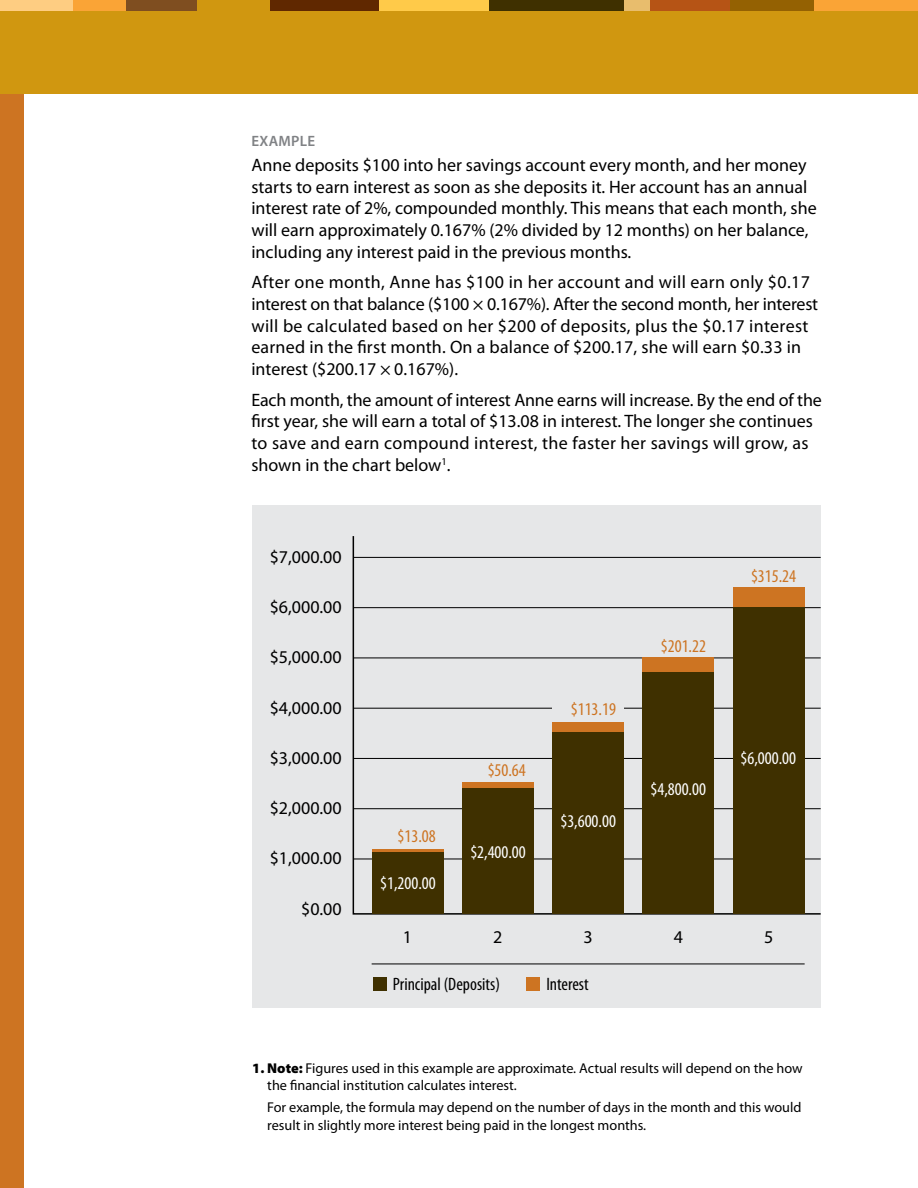
<style>
.page{position:relative;width:918px;height:1188px;background:#fff}
.page>*{position:absolute;margin:0;border:0;box-sizing:border-box;transform-origin:0 0}
.t1{font:18px/21.8px "Myriad Pro";color:#000}
.t2{font:condensed 18px "Myriad Pro";color:#fff}
.t3{font:condensed 18px "Myriad Pro";color:#cd7422}
.t4{font:condensed 18px "Myriad Pro";color:#000}
.t5{font:600 15px "Myriad Pro";letter-spacing:.02em;color:#808285}
.t6{font:14.25px/18px "Myriad Pro";color:#000}
.s1{font-weight:900}
</style>
<div class="page">
<div style="left:0;top:0;width:24px;height:1188px;background:#cd7422"></div>
<div style="left:0;top:7px;width:918px;height:86px;background:#d09710"></div>
<div style="left:269px;top:0;width:111px;height:11px;background:#602800"></div>
<div style="left:379px;top:0;width:112px;height:11px;background:#ffca49"></div>
<div style="left:0;top:0;width:74px;height:11px;background:#fecd82"></div>
<div style="left:73px;top:0;width:54px;height:11px;background:#faa436"></div>
<div style="left:126px;top:0;width:72px;height:11px;background:#7f4e20"></div>
<div style="left:198px;top:0;width:72px;height:11px;background:#d09710"></div>
<div style="left:490px;top:0;width:137px;height:11px;background:#3f3000"></div>
<div style="left:624px;top:0;width:27px;height:11px;background:#e8bd6d"></div>
<div style="left:650px;top:0;width:82px;height:11px;background:#b65415"></div>
<div style="left:730px;top:0;width:86px;height:11px;background:#946102"></div>
<div style="left:815px;top:0;width:103px;height:11px;background:#faa436"></div>
<div style="left:252px;top:506px;width:569px;height:502px;background:#e6e7e8"></div>
<svg style="left:352px;top:536px;width:469px;height:379px"></svg>
<hr style="left:372px;top:964px;width:433px;height:1px;background:#000">
<div style="left:374px;top:978px;width:13px;height:13px;background:#3f3000"></div>
<div style="left:526px;top:978px;width:14px;height:13px;background:#cd7422"></div>
<div style="left:372px;top:849px;width:71px;height:62px;background:#cd7422"></div>
<div style="left:372px;top:852px;width:71px;height:62px;background:#3f3000"></div>
<svg style="left:462px;top:782px;width:72px;height:7px"></svg>
<div style="left:462px;top:789px;width:72px;height:125px;background:#3f3000"></div>
<div style="left:643px;top:657px;width:71px;height:242px;background:#cd7422"></div>
<div style="left:643px;top:672px;width:71px;height:242px;background:#3f3000"></div>
<div style="left:733px;top:587px;width:72px;height:307px;background:#cd7422"></div>
<div style="left:733px;top:607px;width:72px;height:307px;background:#3f3000"></div>
<div style="left:552px;top:722px;width:72px;height:186px;background:#cd7422"></div>
<div style="left:552px;top:700px;width:72px;height:17px;background:#e6e7e8"></div>
<div style="left:552px;top:732px;width:72px;height:182px;background:#3f3000"></div>
<p class="t5" style="left:252px;top:131px;width:65px">EXAMPLE</p>
<p class="t1" style="left:251px;top:154px;width:567px">Anne deposits $100 into her savings account every month, and her money starts to earn interest as soon as she deposits it. Her account has an annual interest rate of 2%, compounded monthly. This means that each month, she will earn approximately 0.167% (2% divided by 12 months) on her balance, including any interest paid in the previous months.</p>
<p class="t1" style="left:251px;top:271px;width:568px">After one month, Anne has $100 in her account and will earn only $0.17 interest on that balance ($100 × 0.167%). After the second month, her interest will be calculated based on her $200 of deposits, plus the $0.17 interest earned in the first month. On a balance of $200.17, she will earn $0.33 in interest ($200.17 × 0.167%).</p>
<p class="t1" style="left:251px;top:388px;width:572px">Each month, the amount of interest Anne earns will increase. By the end of the first year, she will earn a total of $13.08 in interest. The longer she continues to save and earn compound interest, the faster her savings will grow, as shown in the chart below<sup>1</sup>.</p>
<p class="t1" style="left:270px;top:546px;width:74px">$7,000.00</p>
<p class="t1" style="left:270px;top:596px;width:74px">$6,000.00</p>
<p class="t1" style="left:270px;top:646px;width:74px">$5,000.00</p>
<p class="t1" style="left:270px;top:696px;width:74px">$4,000.00</p>
<p class="t1" style="left:270px;top:747px;width:74px">$3,000.00</p>
<p class="t1" style="left:270px;top:797px;width:74px">$2,000.00</p>
<p class="t1" style="left:270px;top:847px;width:74px">$1,000.00</p>
<p class="t1" style="left:301px;top:897px;width:42px">$0.00</p>
<p class="t3" style="left:398px;top:825px;width:40px">$13.08</p>
<p class="t2" style="left:380px;top:872px;width:57px">$1,200.00</p>
<p class="t1" style="left:403px;top:926px;width:11px">1</p>
<p class="t3" style="left:488px;top:759px;width:40px">$50.64</p>
<p class="t2" style="left:470px;top:841px;width:57px">$2,400.00</p>
<p class="t1" style="left:493px;top:926px;width:11px">2</p>
<p class="t3" style="left:571px;top:698px;width:47px">$113.19</p>
<p class="t2" style="left:560px;top:810px;width:57px">$3,600.00</p>
<p class="t1" style="left:584px;top:926px;width:11px">3</p>
<p class="t4" style="left:393px;top:973px;width:109px">Principal (Deposits)</p>
<p class="t4" style="left:546px;top:973px;width:44px">Interest</p>
<p class="t3" style="left:661px;top:635px;width:47px">$201.22</p>
<p class="t3" style="left:751px;top:565px;width:47px">$315.24</p>
<p class="t2" style="left:651px;top:779px;width:57px">$4,800.00</p>
<p class="t2" style="left:741px;top:747px;width:57px">$6,000.00</p>
<p class="t1" style="left:674px;top:926px;width:11px">4</p>
<p class="t1" style="left:764px;top:926px;width:11px">5</p>
<p class="t6" style="left:267px;top:1058px;width:537px;text-indent:-15px"><span class="s1">1. Note:</span> Figures used in this example are approximate. Actual results will depend on the how the financial institution calculates interest.</p>
<p class="t6" style="left:267px;top:1098px;width:536px">For example, the formula may depend on the number of days in the month and this would result in slightly more interest being paid in the longest months.</p>
</div>
